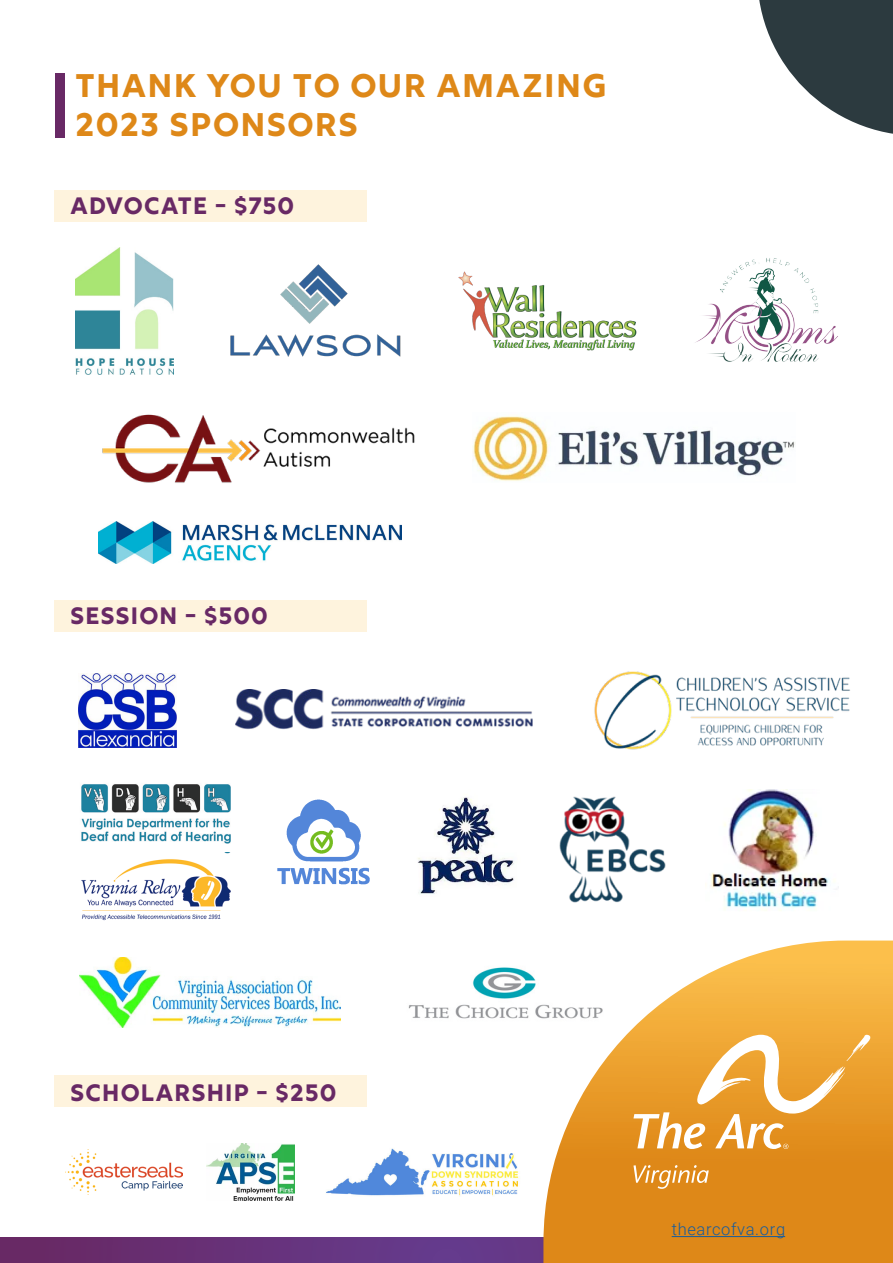
<style>
.page{position:relative;width:893px;height:1263px;background:#fff}
.page>*{position:absolute;margin:0;border:0;box-sizing:border-box;transform-origin:0 0}
.Date{font:32.7px/39.3px "Rig Bold Face";color:#de8818}
.Date-2{font:23.7px "Rig Bold Face";color:#682965}
.CTA{font:300 16.5px "Roboto";letter-spacing:.04em;color:#175d9e}
</style>
<div class="page">
<svg style="left:759px;top:0;width:134px;height:134px"></svg>
<svg style="left:0;top:1237px;width:543px;height:26px;background:#66327a"></svg>
<img style="left:75px;top:248px;width:99px;height:126px">
<div style="left:54px;top:1075px;width:313px;height:32px;background:#fef3dd"></div>
<div style="left:54px;top:190px;width:313px;height:32px;background:#fef3dd"></div>
<div style="left:54px;top:600px;width:313px;height:32px;background:#fef3dd"></div>
<div style="left:55px;top:73px;width:9px;height:64px;background:#682965"></div>
<img style="left:79px;top:673px;width:98px;height:74px">
<img style="left:98px;top:521px;width:303px;height:42px">
<img style="left:235px;top:690px;width:297px;height:39px">
<img style="left:408px;top:967px;width:135px;height:52px">
<img style="left:81px;top:784px;width:150px;height:60px">
<img style="left:81px;top:852px;width:150px;height:69px">
<img style="left:458px;top:271px;width:179px;height:80px">
<img style="left:277px;top:799px;width:93px;height:86px">
<svg style="left:543px;top:940px;width:350px;height:323px"></svg>
<svg style="left:633px;top:1035px;width:243px;height:114px"></svg>
<svg style="left:633px;top:1165px;width:76px;height:24px;background:#e5a14a"></svg>
<img style="left:67px;top:1149px;width:115px;height:46px">
<img style="left:695px;top:258px;width:143px;height:104px">
<img style="left:230px;top:264px;width:171px;height:93px">
<img style="left:102px;top:414px;width:313px;height:69px">
<img style="left:472px;top:416px;width:323px;height:65px">
<img style="left:559px;top:797px;width:107px;height:106px">
<img style="left:80px;top:957px;width:261px;height:71px">
<img style="left:594px;top:671px;width:256px;height:78px">
<img style="left:710px;top:790px;width:129px;height:121px">
<img style="left:418px;top:797px;width:96px;height:97px">
<img style="left:326px;top:1148px;width:193px;height:48px">
<img style="left:206px;top:1144px;width:88px;height:56px">
<hr style="left:672px;top:1236px;width:113px;height:1px;background:#175d9e">
<p class="Date" style="left:74px;top:69px;width:535px">THANK YOU TO OUR AMAZING<br>2023 SPONSORS</p>
<p class="Date-2" style="left:70px;top:191px;width:226px">ADVOCATE - $750</p>
<p class="Date-2" style="left:70px;top:601px;width:200px">SESSION - $500</p>
<p class="Date-2" style="left:70px;top:1078px;width:268px">SCHOLARSHIP - $250</p>
<p class="CTA" style="left:672px;top:1218px;width:115px">thearcofva.org</p>
</div>
